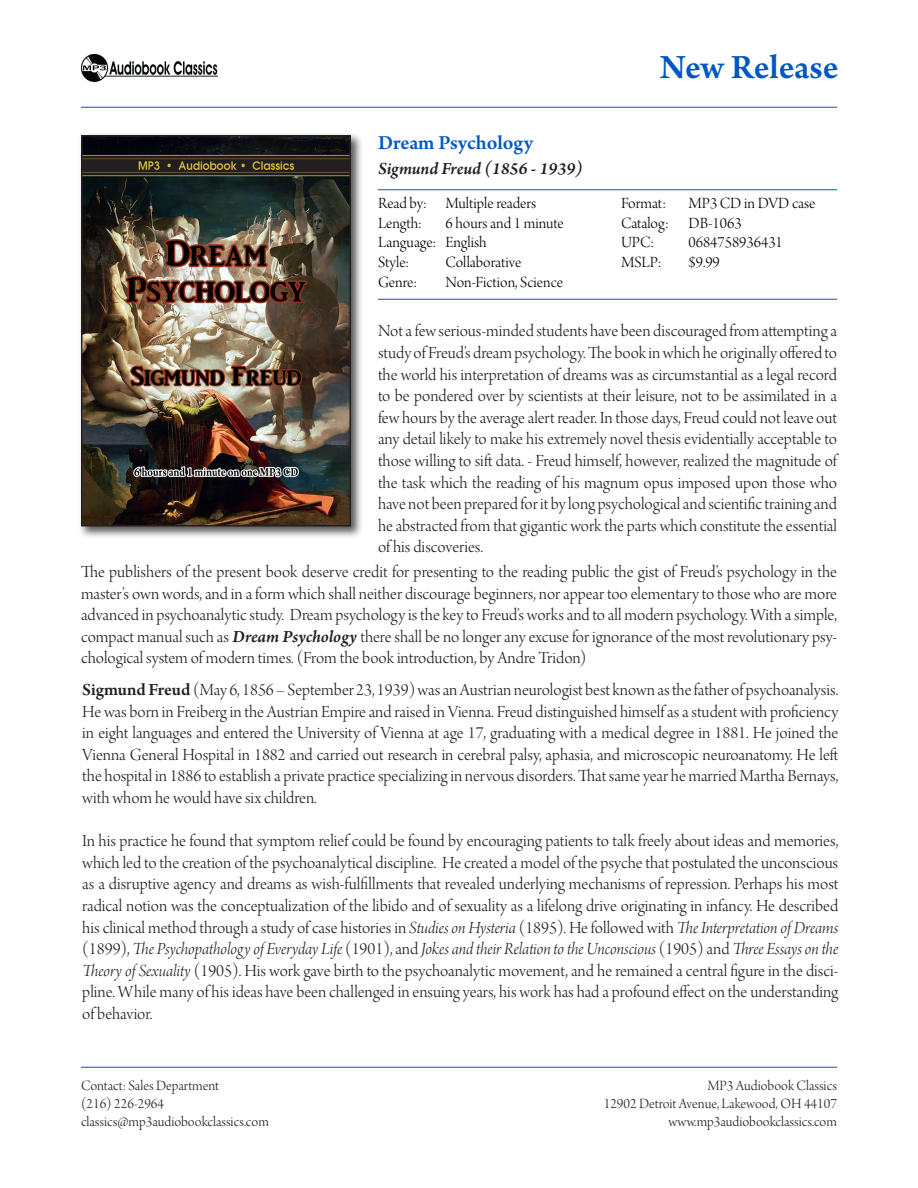
<style>
.page{position:relative;width:918px;height:1188px;background:#fff}
.page>*{position:absolute;margin:0;border:0;box-sizing:border-box;transform-origin:0 0}
.t1{font:600 36px "Arno Pro";letter-spacing:-.005em;color:#0057c2}
.t2{font:600 21px "Arno Pro";letter-spacing:-.005em;color:#0057c2}
.Description{font:18px/21.6px "Arno Pro Light Display";color:#231f20;text-align:justify}
.Summary_revision{font:18px/21.6px "Arno Pro Light Display";color:#231f20;text-align:justify}
.Description-2{font:italic 600 18px "Arno Pro";color:#231f20}
.Data_table{font:16.5px/19.8px "Arno Pro Light Display";color:#000}
.Data_table_2{font:16.5px/19.8px "Arno Pro Light Display";color:#000}
.Description-3{font:15px "Arno Pro Light Display";color:#231f20}
.s1{font-family:"Arno Pro";font-weight:600;font-style:italic}
.s2{font-family:"Arno Pro";font-weight:600}
.s3{font-family:"Arno Pro Light Italic Display"}
</style>
<div class="page">
<hr style="left:378px;top:189px;width:459px;height:1px;background:#0057c2">
<hr style="left:378px;top:299px;width:459px;height:1px;background:#0057c2">
<hr style="left:81px;top:1067px;width:756px;height:1px;background:#0057c2">
<hr style="left:81px;top:107px;width:756px;height:1px;background:#0057c2">
<div style="left:78px;top:132px;width:286px;height:407px;background:#231f20;opacity:.75"></div>
<img style="left:84px;top:138px;width:264px;height:385px">
<div style="left:81px;top:135px;width:270px;height:391px;border:2px solid #231f20"></div>
<img style="left:81px;top:54px;width:137px;height:27px">
<p class="t2" style="left:378px;top:131px;width:157px">Dream Psychology</p>
<p class="Description-2" style="left:378px;top:158px;width:206px">Sigmund Freud (1856 - 1939)</p>
<p class="Data_table" style="left:378px;top:194px;width:160px">Read by: Multiple readers<br>Length:</p>
<p class="Data_table" style="left:446px;top:214px;width:120px">6 hours and 1 minute</p>
<p class="Data_table" style="left:378px;top:234px;width:110px">Language: English</p>
<p class="Data_table" style="left:378px;top:254px;width:33px">Style:</p>
<p class="Data_table" style="left:446px;top:254px;width:77px">Collaborative</p>
<p class="Data_table" style="left:378px;top:273px;width:40px">Genre:</p>
<p class="Data_table" style="left:446px;top:273px;width:119px">Non-Fiction, Science</p>
<p class="t1" style="left:660px;top:47px;width:180px">New Release</p>
<p class="Data_table_2" style="left:621px;top:194px;width:196px;text-indent:68px">MP3 CD in DVD case<br>Catalog: DB-1063</p>
<p class="Data_table_2" style="left:621px;top:234px;width:35px">UPC:</p>
<p class="Data_table_2" style="left:689px;top:234px;width:96px">0684758936431</p>
<p class="Data_table_2" style="left:621px;top:254px;width:42px">MSLP:</p>
<p class="Data_table_2" style="left:689px;top:254px;width:33px">$9.99</p>
<p class="Data_table_2" style="left:621px;top:194px;width:47px">Format:</p>
<p class="Summary_revision" style="left:378px;top:321px;width:461px">Not a few serious-minded students have been discouraged from attempting a study of Freud’s dream psychology. The book in which he originally offered to the world his interpretation of dreams was as circumstantial as a legal record to be pondered over by scientists at their leisure, not to be assimilated in a few hours by the average alert reader. In those days, Freud could not leave out any detail likely to make his extremely novel thesis evidentially acceptable to those willing to sift data. - Freud himself, however, realized the magnitude of the task which the reading of his magnum opus imposed upon those who have not been prepared for it by long psychological and scientific training and he abstracted from that gigantic work the parts which constitute the essential of his discoveries.</p>
<p class="Summary_revision" style="left:81px;top:562px;width:758px">The publishers of the present book deserve credit for presenting to the reading public the gist of Freud’s psychology in the master’s own words, and in a form which shall neither discourage beginners, nor appear too elementary to those who are more advanced in psychoanalytic study. Dream psychology is the key to Freud’s works and to all modern psychology. With a simple, compact manual such as <span class="s1">Dream Psychology</span> there shall be no longer any excuse for ignorance of the most revolutionary psy&shy;chological system of modern times. (From the book introduction, by Andre Tridon)</p>
<p class="Description" style="left:82px;top:680px;width:758px"><span class="s2">Sigmund Freud</span> (May 6, 1856 – September 23, 1939) was an Austrian neurologist best known as the father of psychoanalysis.<br>He was born in Freiberg in the Austrian Empire and raised in Vienna. Freud distinguished himself as a student with proficiency in eight languages and entered the University of Vienna at age 17, graduating with a medical degree in 1881. He joined the Vienna General Hospital in 1882 and carried out research in cerebral palsy, aphasia, and microscopic neuroanatomy. He left the hospital in 1886 to establish a private practice specializing in nervous disorders. That same year he married Martha Bernays, with whom he would have six children.</p>
<p class="Description" style="left:82px;top:831px;width:758px">In his practice he found that symptom relief could be found by encouraging patients to talk freely about ideas and memories, which led to the creation of the psychoanalytical discipline. He created a model of the psyche that postulated the unconscious as a disruptive agency and dreams as wish-fulfillments that revealed underlying mechanisms of repression. Perhaps his most radical notion was the conceptualization of the libido and of sexuality as a lifelong drive originating in infancy. He described his clinical method through a study of case histories in <span class="s3">Studies on Hysteria</span> (1895). He followed with <span class="s3">The Interpretation of Dreams </span>(1899), <span class="s3">The Psychopathology of Everyday Life</span> (1901), and <span class="s3">Jokes and their Relation to the Unconscious</span> (1905) and <span class="s3">Three Essays on the Theory of Sexuality</span> (1905). His work gave birth to the psychoanalytic movement, and he remained a central figure in the disci&shy;pline. While many of his ideas have been challenged in ensuing years, his work has had a profound effect on the understanding of behavior.</p>
<p class="Description-3" style="left:81px;top:1078px;width:140px">Contact: Sales Department</p>
<p class="Description-3" style="left:81px;top:1096px;width:85px">(216) 226-2964</p>
<p class="Description-3" style="left:81px;top:1114px;width:189px">classics@mp3audiobookclassics.com</p>
<p class="Description-3" style="left:707px;top:1078px;width:131px">MP3 Audiobook Classics</p>
<p class="Description-3" style="left:604px;top:1096px;width:235px">12902 Detroit Avenue, Lakewood, OH 44107</p>
<p class="Description-3" style="left:669px;top:1114px;width:170px">www.mp3audiobookclassics.com</p>
</div>
